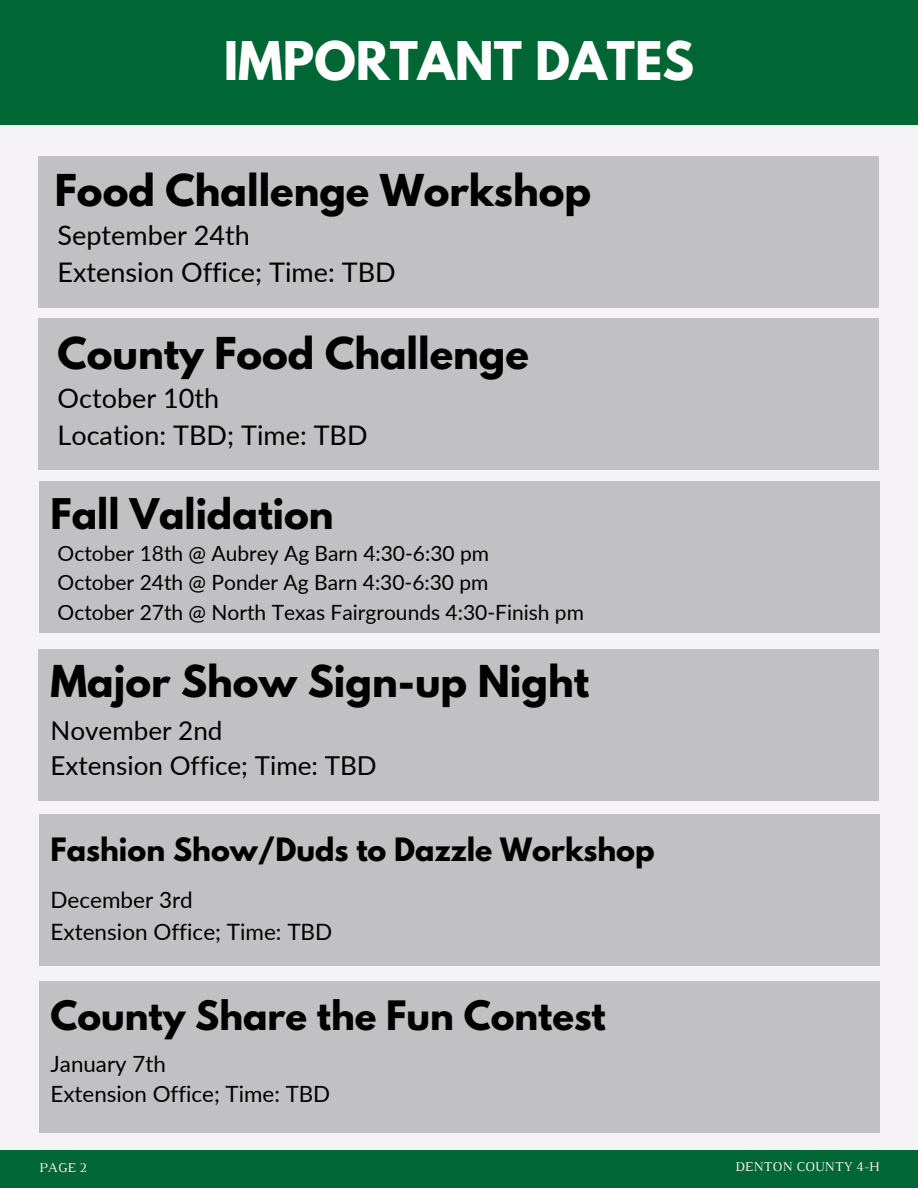
<style>
.page{position:relative;width:918px;height:1188px;background:#f5f3f5}
.page>*{position:absolute;margin:0;border:0;box-sizing:border-box;transform-origin:0 0}
.t1{font:700 47.25px "League Spartan";color:#fff}
.t2{font:700 38.85px "League Spartan";color:#000}
.t3{font:700 37.35px "League Spartan";color:#000}
.t4{font:700 35.85px "League Spartan";color:#000}
.t5{font:700 28.5px "League Spartan";color:#000}
.t6{font:27px/37.2px "Lato";color:#000}
.t7{font:26.1px/35.7px "Lato";color:#000}
.t8{font:22.5px/31.5px "Lato";color:#000}
.t9{font:22.35px/30.3px "Lato";color:#000}
.t10{font:21px/29.2px "Lato";color:#000}
.t11{font:13.8px "Luthier";color:#f5f3f5}
</style>
<div class="page">
<div style="left:0;top:1151px;width:918px;height:37px;background:#063"></div>
<div style="left:0;top:0;width:918px;height:125px;background:#063"></div>
<div style="left:39px;top:156px;width:840px;height:152px;background:#c1c1c3"></div>
<div style="left:39px;top:318px;width:840px;height:152px;background:#c1c1c3"></div>
<div style="left:40px;top:814px;width:840px;height:152px;background:#c1c1c3"></div>
<div style="left:38px;top:649px;width:840px;height:152px;background:#c1c1c3"></div>
<div style="left:40px;top:981px;width:840px;height:152px;background:#c1c1c3"></div>
<div style="left:40px;top:481px;width:840px;height:151px;background:#c1c1c3"></div>
<h1 class="t1" style="left:224px;top:38px;width:472px">IMPORTANT DATES</h1>
<h2 class="t2" style="left:55px;top:171px;width:538px">Food Challenge Workshop</h2>
<p class="t6" style="left:58px;top:216px;width:340px">September 24th<br>Extension Office; Time: TBD</p>
<h2 class="t2" style="left:58px;top:334px;width:473px">County Food Challenge</h2>
<p class="t6" style="left:58px;top:379px;width:312px">October 10th<br>Location: TBD; Time: TBD</p>
<h3 class="t3" style="left:51px;top:495px;width:285px">Fall Validation</h3>
<p class="t10" style="left:58px;top:538px;width:528px">October 18th @ Aubrey Ag Barn 4:30-6:30 pm<br>October 24th @ Ponder Ag Barn 4:30-6:30 pm<br>October 27th @ North Texas Fairgrounds 4:30-Finish pm</p>
<h2 class="t2" style="left:51px;top:662px;width:540px">Major Show Sign-up Night</h2>
<p class="t7" style="left:51px;top:712px;width:328px">November 2nd<br>Extension Office; Time: TBD</p>
<h3 class="t5" style="left:51px;top:835px;width:606px">Fashion Show/Duds to Dazzle Workshop</h3>
<p class="t8" style="left:51px;top:884px;width:283px">December 3rd<br>Extension Office; Time: TBD</p>
<h3 class="t4" style="left:51px;top:997px;width:557px">County Share the Fun Contest</h3>
<p class="t9" style="left:51px;top:1048px;width:281px">January 7th<br>Extension Office; Time: TBD</p>
<p class="t11" style="left:39px;top:1162px;width:49px">PAGE 2</p>
<p class="t11" style="left:735px;top:1161px;width:146px">DENTON COUNTY 4-H</p>
</div>
